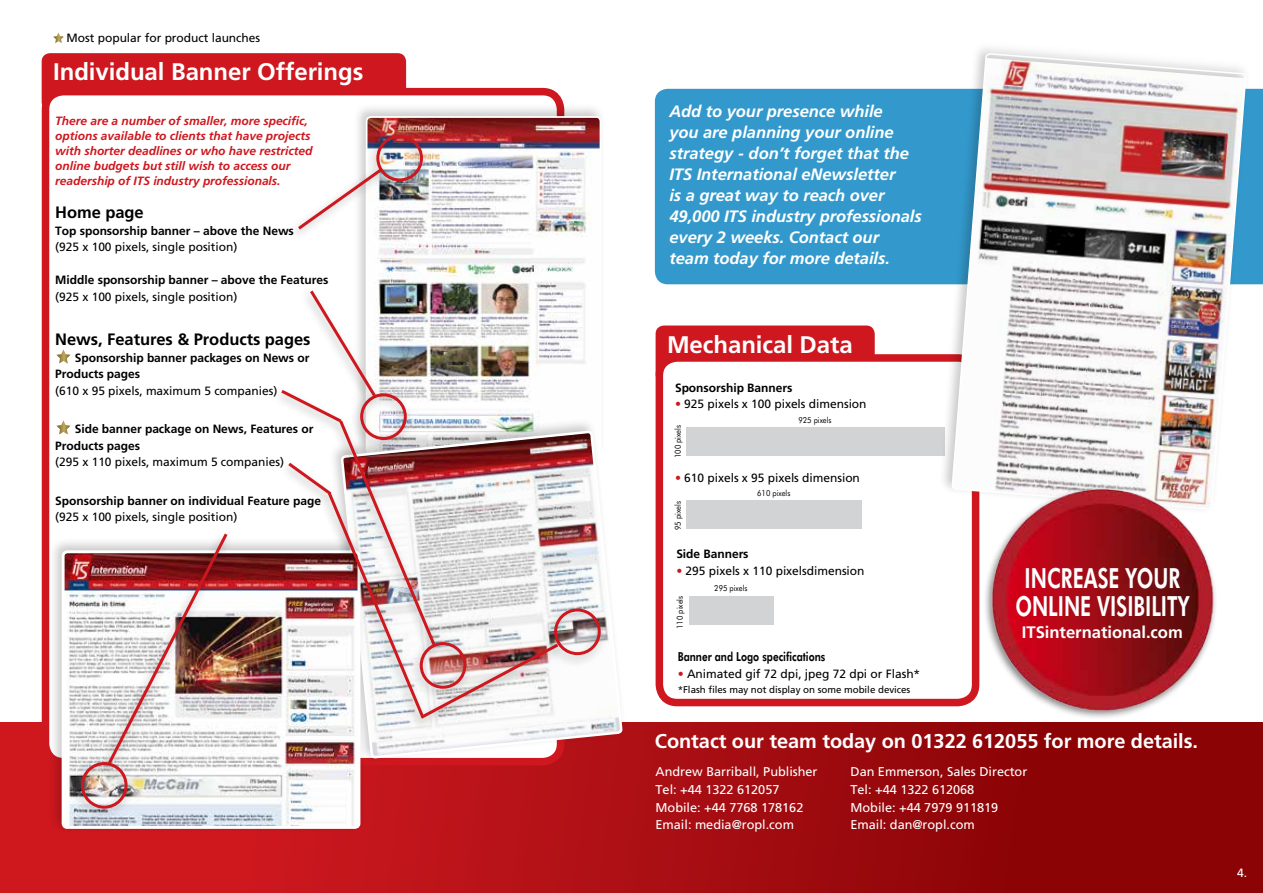
<style>
.page{position:relative;width:1263px;height:893px;background:#fff}
.page>*{position:absolute;margin:0;border:0;box-sizing:border-box;transform-origin:0 0}
.t1{font:800 27.75px/28.5px "Futura BT";color:#fff;text-align:center;scale:.7 1}
.t2{font:700 24px "Frutiger LT Std";letter-spacing:-.005em;color:#fff}
.t3{font:700 19.95px "Frutiger LT Std";letter-spacing:-.005em;color:#fff}
.t4{font:700 16.65px "Frutiger LT Std";letter-spacing:-.005em;color:#fff}
.t5{font:italic 700 16.5px/21px "Frutiger LT Std";letter-spacing:-.005em;color:#fff}
.t6{font:700 16.5px "Frutiger LT Std";letter-spacing:-.005em;color:#000}
.t7{font:12.75px/17.5px "Frutiger LT Std";letter-spacing:-.005em;color:#fff}
.t8{font:800 12.45px "Futura BT";color:#000;scale:.8 1}
.t9{font:12px "Frutiger LT Std";letter-spacing:-.005em;color:#000}
.t10{font:700 12px/16.5px "Frutiger LT Std";letter-spacing:-.005em;color:#000}
.t11{font:italic 700 12px/15px "Frutiger LT Std";letter-spacing:-.005em;color:#ce171e}
.t12{font:12px "Frutiger LT Std";color:#fff}
.t13{font:9.75px "Frutiger LT Std";letter-spacing:-.005em;color:#000}
.t14{font:8.25px "Futura BT";letter-spacing:-.005em;color:#000;scale:.9 1}
.s1{color:#ce171e}
</style>
<div class="page">
<div style="left:0;top:723px;width:1263px;height:170px;background:linear-gradient(to right,#d91c24,#810102)"></div>
<div style="left:655px;top:89px;width:608px;height:195px;background:#39c"></div>
<div style="left:42px;top:53px;width:364px;height:58px;background:#ce171e;border-radius:9px"></div>
<div style="left:46px;top:92px;width:514px;height:670px;background:#fff;border-radius:18px"></div>
<div style="left:42px;top:88px;width:522px;height:677px;border:8px solid #ce171e;border-radius:18px"></div>
<div style="left:352px;top:103px;width:254px;height:357px;background:#000;opacity:.21"></div>
<img style="left:369px;top:119px;width:229px;height:267px">
<div style="left:366px;top:116px;width:235px;height:339px;border:2px solid #fff;border-radius:4px"></div>
<div style="left:328px;top:418px;width:299px;height:345px;background:#000;opacity:.21"></div>
<svg style="left:365px;top:386px;width:256px;height:417px"></svg>
<div style="left:48px;top:537px;width:317px;height:297px;background:#000;opacity:.21"></div>
<img style="left:66px;top:554px;width:290px;height:271px">
<div style="left:62px;top:550px;width:298px;height:279px;border:3px solid #fff;border-radius:4px"></div>
<div style="left:365px;top:130px;width:65px;height:64px;background:#000;opacity:.3"></div>
<div style="left:376px;top:135px;width:47px;height:46px;border:3px solid #ce171e;border-radius:50%"></div>
<div style="left:288px;top:165px;width:100px;height:76px;background:#000;opacity:.3"></div>
<svg style="left:295px;top:166px;width:90px;height:67px"></svg>
<div style="left:318px;top:488px;width:112px;height:242px;background:#000;opacity:.3"></div>
<div style="left:411px;top:640px;width:153px;height:90px;background:#000;opacity:.3"></div>
<img style="left:278px;top:287px;width:283px;height:434px">
<div style="left:543px;top:603px;width:64px;height:65px;background:#000;opacity:.3"></div>
<div style="left:554px;top:608px;width:47px;height:47px;border:3px solid #ce171e;border-radius:50%"></div>
<div style="left:98px;top:529px;width:136px;height:247px;background:#000;opacity:.3"></div>
<img style="left:105px;top:530px;width:125px;height:237px">
<div style="left:70px;top:757px;width:64px;height:64px;background:#000;opacity:.3"></div>
<div style="left:81px;top:762px;width:47px;height:47px;border:3px solid #ce171e;border-radius:50%"></div>
<div style="left:656px;top:325px;width:219px;height:58px;background:#ce171e;border-radius:9px"></div>
<div style="left:659px;top:358px;width:316px;height:345px;background:#fff;border-radius:18px"></div>
<div style="left:656px;top:354px;width:323px;height:352px;border:8px solid #ce171e;border-radius:18px"></div>
<div style="left:686px;top:500px;width:175px;height:29px;background:#d1d3d4"></div>
<div style="left:686px;top:427px;width:258px;height:29px;background:#d1d3d4"></div>
<div style="left:689px;top:596px;width:84px;height:28px;background:#d1d3d4"></div>
<div style="left:938px;top:40px;width:313px;height:474px;background:#000;opacity:.21"></div>
<img style="left:951px;top:40px;width:296px;height:483px">
<img style="left:987px;top:481px;width:242px;height:242px">
<svg style="left:56px;top:349px;width:15px;height:15px"></svg>
<svg style="left:56px;top:420px;width:15px;height:14px"></svg>
<svg style="left:53px;top:33px;width:11px;height:10px"></svg>
<p class="t9" style="left:67px;top:31px;width:195px">Most popular for product launches</p>
<h2 class="t2" style="left:53px;top:58px;width:312px">Individual Banner Offerings</h2>
<p class="t11" style="left:55px;top:113px;width:259px">There are a number of smaller, more specific, options available to clients that have projects with shorter deadlines or who have restricted online budgets but still wish to access our readership of ITS industry professionals.</p>
<h3 class="t6" style="left:55px;top:203px;width:90px">Home page</h3>
<p class="t10" style="left:55px;top:222px;width:240px">Top sponsorship banner – above the News</p>
<p class="t9" style="left:55px;top:240px;width:184px">(925 x 100 pixels, single position)</p>
<p class="t10" style="left:55px;top:272px;width:275px">Middle sponsorship banner – above the Features</p>
<p class="t9" style="left:55px;top:289px;width:184px">(925 x 100 pixels, single position)</p>
<h3 class="t6" style="left:55px;top:330px;width:257px">News, Features &amp; Products pages</h3>
<p class="t10" style="left:55px;top:349px;width:256px;text-indent:20px">Sponsorship banner packages on News or<br>Products pages</p>
<p class="t9" style="left:55px;top:383px;width:224px">(610 x 95 pixels, maximum 5 companies)</p>
<p class="t10" style="left:55px;top:421px;width:260px;text-indent:20px">Side banner package on News, Features or<br>Products pages</p>
<p class="t9" style="left:55px;top:455px;width:230px">(295 x 110 pixels, maximum 5 companies)</p>
<p class="t10" style="left:55px;top:492px;width:267px">Sponsorship banner on individual Feature page</p>
<p class="t9" style="left:55px;top:510px;width:184px">(925 x 100 pixels, single position)</p>
<h3 class="t5" style="left:669px;top:101px;width:254px">Add to your presence while<br>you are planning your online strategy - don’t forget that the<br>ITS International eNewsletter<br>is a great way to reach over<br>49,000 ITS industry professionals every 2 weeks. Contact our team today for more details.</h3>
<h2 class="t2" style="left:667px;top:330px;width:187px">Mechanical Data</h2>
<p class="t10" style="left:675px;top:379px;width:119px">Sponsorship Banners</p>
<p class="t9" style="left:675px;top:397px;width:193px"><span class="s1">•</span> 925 pixels x 100 pixels dimension</p>
<p class="t14" style="left:673px;top:458px;width:38px;rotate:-90deg">100 pixels</p>
<p class="t14" style="left:798px;top:415px;width:38px">925 pixels</p>
<p class="t9" style="left:675px;top:471px;width:186px"><span class="s1">•</span> 610 pixels x 95 pixels dimension</p>
<p class="t14" style="left:673px;top:530px;width:33px;rotate:-90deg">95 pixels</p>
<p class="t14" style="left:757px;top:488px;width:38px">610 pixels</p>
<p class="t10" style="left:676px;top:546px;width:74px">Side Banners</p>
<p class="t9" style="left:676px;top:563px;width:190px"><span class="s1">•</span> 295 pixels x 110 pixelsdimension</p>
<p class="t14" style="left:675px;top:629px;width:38px;rotate:-90deg">110 pixels</p>
<p class="t14" style="left:714px;top:583px;width:38px">295 pixels</p>
<p class="t8" style="left:678px;top:649px;width:186px">Banner and Logo specifications</p>
<p class="t9" style="left:678px;top:667px;width:244px"><span class="s1">•</span> Animated gif 72 dpi, jpeg 72 dpi or Flash*</p>
<p class="t13" style="left:678px;top:684px;width:234px">*Flash files may not display on some mobile devices</p>
<h1 class="t1" style="left:1015px;top:563px;width:250px">INCREASE YOUR<br>ONLINE VISIBILITY</h1>
<h3 class="t4" style="left:1022px;top:623px;width:162px">ITSinternational.com</h3>
<h3 class="t3" style="left:655px;top:729px;width:545px">Contact our team today on 01322 612055 for more details.</h3>
<p class="t7" style="left:850px;top:763px;width:178px">Dan Emmerson, Sales Director<br>Tel: +44 1322 612068<br>Mobile: +44 7979 911819<br>Email: dan@ropl.com</p>
<p class="t7" style="left:656px;top:763px;width:163px">Andrew Barriball, Publisher<br>Tel: +44 1322 612057<br>Mobile: +44 7768 178162<br>Email: media@ropl.com</p>
<p class="t12" style="left:1237px;top:866px;width:11px">4.</p>
</div>
